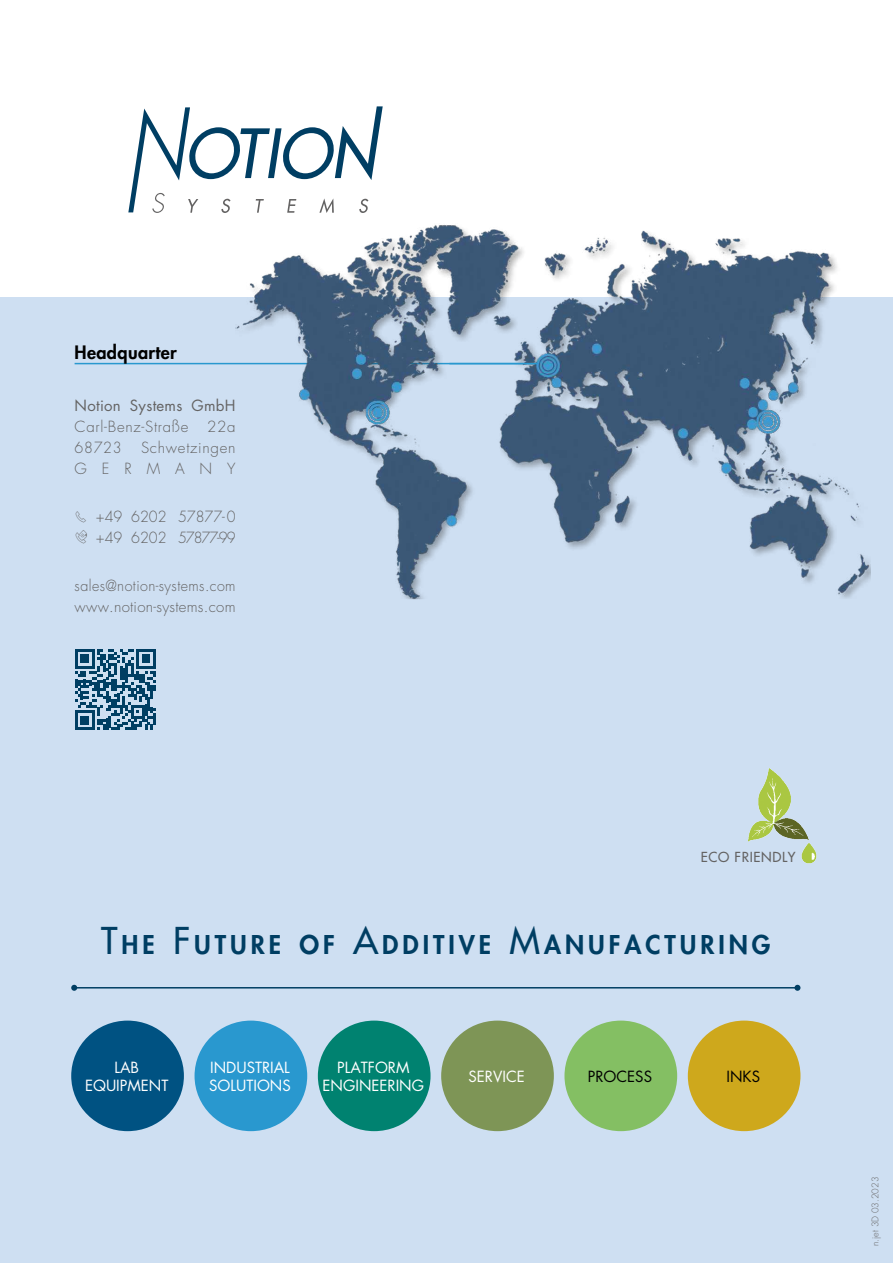
<style>
.page{position:relative;width:893px;height:1263px;background:#fff}
.page>*{position:absolute;margin:0;border:0;box-sizing:border-box;transform-origin:0 0}
.t1{font:800 25.2px "Futura";letter-spacing:.155em;color:#003e63}
.t2{font:800 18px "Futura";letter-spacing:.02em;color:#000}
.t3{font:15px/18px "Futura";color:#fff;text-align:center}
.t4{font:300 15px/21px "Futura";letter-spacing:.03em;color:#646363;scale:.95 1}
.t5{font:300 15px/21px "Futura";letter-spacing:.05em;color:#646363}
.t6{font:300 15px/21px "Futura";color:#646363;text-align:right;scale:.95 1}
.t7{font:15px "Futura";letter-spacing:.02em;color:#646363}
.t8{font:15px "Futura";color:#000}
.t9{font:13.5px "Futura";letter-spacing:.05em;color:#646363}
.t10{font:300 9px "Futura";color:#646363}
.s1{font-weight:400;font-size:36px}
</style>
<div class="page">
<div style="left:0;top:298px;width:893px;height:965px;background:#cedff2"></div>
<svg style="left:128px;top:106px;width:255px;height:107px"></svg>
<hr style="left:75px;top:363px;width:465px;height:1px;background:#2998cf">
<img style="left:748px;top:768px;width:69px;height:96px">
<img style="left:236px;top:225px;width:634px;height:375px">
<div style="left:71px;top:1020px;width:113px;height:111px;background:#005282;border-radius:50%"></div>
<div style="left:195px;top:1020px;width:112px;height:111px;background:#2998cf;border-radius:50%"></div>
<div style="left:318px;top:1020px;width:113px;height:111px;background:#008270;border-radius:50%"></div>
<div style="left:564px;top:1020px;width:113px;height:111px;background:#84bf63;border-radius:50%"></div>
<div style="left:441px;top:1020px;width:113px;height:111px;background:#7e9556;border-radius:50%"></div>
<div style="left:688px;top:1020px;width:112px;height:111px;background:#cea81c;border-radius:50%"></div>
<hr style="left:74px;top:987px;width:723px;height:1px;background:#003e63">
<svg style="left:71px;top:985px;width:6px;height:6px"></svg>
<svg style="left:794px;top:985px;width:6px;height:6px"></svg>
<hr style="left:449px;top:363px;width:89px;height:1px;background:#2998cf">
<svg style="left:75px;top:649px;width:81px;height:81px"></svg>
<p class="t2" style="left:75px;top:340px;width:104px">Headquarter</p>
<p class="t7" style="left:75px;top:395px;width:162px">Notion Systems GmbH</p>
<p class="t5" style="left:75px;top:416px;width:162px">Carl-Benz-Straße 22a<br>68723</p>
<p class="t5" style="left:75px;top:437px;width:162px;text-align:right">Schwetzingen<br>GERMANY</p>
<p class="t6" style="left:75px;top:506px;width:171px">✓ +49 6202 57877- 0 +49 6202 57877-99</p>
<p class="t4" style="left:75px;top:575px;width:171px">sales@notion-systems.com www.notion-systems.com</p>
<p class="t9" style="left:701px;top:848px;width:96px">ECO FRIENDLY</p>
<h1 class="t1" style="left:101px;top:928px;width:671px"><span class="s1">T</span>HE <span class="s1">F</span> UTURE OF <span class="s1">A</span>DDITIVE <span class="s1">M</span>ANUFACTURING</h1>
<p class="t3" style="left:85px;top:1058px;width:85px">LAB<br>EQUIPMENT</p>
<p class="t3" style="left:209px;top:1058px;width:83px;text-align:left">INDUSTRIAL<br>SOLUTIONS</p>
<p class="t3" style="left:323px;top:1058px;width:103px">PLATFORM<br>ENGINEERING</p>
<p class="t3" style="left:469px;top:1067px;width:58px">SERVICE</p>
<p class="t8" style="left:588px;top:1066px;width:66px">PROCESS</p>
<p class="t8" style="left:726px;top:1066px;width:35px">INKS</p>
<p class="t10" style="left:870px;top:1246px;width:71px;rotate:-90deg">n.jet 3D 03.2023</p>
</div>
